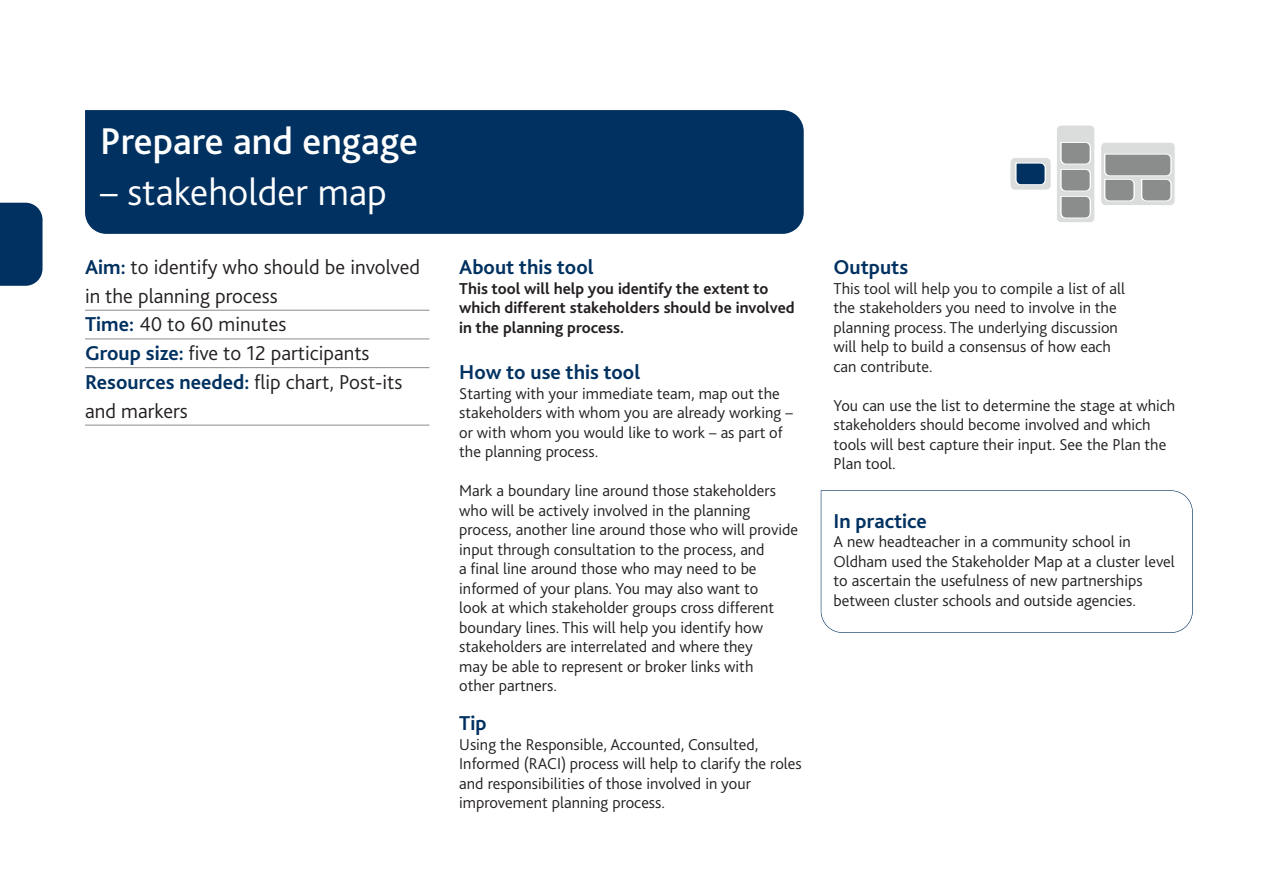
<style>
.page{position:relative;width:1263px;height:893px;background:#fff}
.page>*{position:absolute;margin:0;border:0;box-sizing:border-box;transform-origin:0 0}
.t1{font:500 39px "Bliss 2";color:#fff}
.t2{font:300 39px "Bliss 2";color:#fff}
.t3{font:300 21px/28.8px "Bliss 2";color:#231f20}
.t4{font:700 21px "Bliss 2";color:#003160}
.t5{font:300 16.5px/19.5px "Bliss 2";color:#231f20}
.t6{font:700 16.5px/19.5px "Bliss 2";color:#231f20}
.s1{font-weight:700;color:#003160}
</style>
<div class="page">
<div style="left:0;top:203px;width:43px;height:83px;background:#003160"></div>
<div style="left:85px;top:110px;width:719px;height:124px;background:#003160"></div>
<div style="left:1010px;top:158px;width:41px;height:32px;background:#dbdcdc;border-radius:5px"></div>
<div style="left:1010px;top:158px;width:41px;height:32px;border:1px solid #fff;border-radius:5px"></div>
<svg style="left:1015px;top:162px;width:31px;height:23px"></svg>
<div style="left:1100px;top:142px;width:75px;height:64px;background:#dbdcdc;border-radius:5px"></div>
<div style="left:1100px;top:142px;width:75px;height:64px;border:1px solid #fff;border-radius:5px"></div>
<svg style="left:1104px;top:153px;width:68px;height:49px"></svg>
<div style="left:1056px;top:125px;width:39px;height:98px;background:#dbdcdc;border-radius:5px"></div>
<div style="left:1056px;top:125px;width:39px;height:98px;border:1px solid #fff;border-radius:5px"></div>
<svg style="left:1060px;top:142px;width:31px;height:77px"></svg>
<hr style="left:85px;top:310px;width:344px;height:1px;background:#8b8c8c">
<hr style="left:85px;top:339px;width:344px;height:1px;background:#8b8c8c">
<hr style="left:85px;top:367px;width:344px;height:1px;background:#8b8c8c">
<hr style="left:85px;top:425px;width:344px;height:1px;background:#8b8c8c">
<svg style="left:821px;top:490px;width:372px;height:143px"></svg>
<h1 class="t1" style="left:100px;top:127px;width:319px">Prepare and engage</h1>
<h1 class="t2" style="left:100px;top:178px;width:288px">– stakeholder map</h1>
<p class="t3" style="left:85px;top:255px;width:337px"><span class="s1">Aim:</span> to identify who should be involved in the planning process<br><span class="s1">Time:</span> 40 to 60 minutes<br><span class="s1">Group size:</span> five to 12 participants<br><span class="s1">Resources needed:</span> flip chart, Post-its and markers</p>
<p class="t4" style="left:459px;top:259px;width:136px">About this tool</p>
<p class="t6" style="left:459px;top:280px;width:337px">This tool will help you identify the extent to which different stakeholders should be involved in the planning process.</p>
<p class="t4" style="left:459px;top:364px;width:183px">How to use this tool</p>
<p class="t5" style="left:459px;top:385px;width:335px">Starting with your immediate team, map out the stakeholders with whom you are already working – or with whom you would like to work – as part of the planning process.</p>
<p class="t5" style="left:459px;top:483px;width:340px">Mark a boundary line around those stakeholders who will be actively involved in the planning process, another line around those who will provide input through consultation to the process, and<br>a final line around those who may need to be informed of your plans. You may also want to<br>look at which stakeholder groups cross different boundary lines. This will help you identify how stakeholders are interrelated and where they<br>may be able to represent or broker links with<br>other partners.</p>
<p class="t4" style="left:459px;top:715px;width:29px">Tip</p>
<p class="t5" style="left:459px;top:736px;width:344px">Using the Responsible, Accounted, Consulted, Informed (RACI) process will help to clarify the roles and responsibilities of those involved in your improvement planning process.</p>
<p class="t4" style="left:833px;top:259px;width:76px">Outputs</p>
<p class="t5" style="left:833px;top:280px;width:293px">This tool will help you to compile a list of all the stakeholders you need to involve in the planning process. The underlying discussion will help to build a consensus of how each can contribute.</p>
<p class="t5" style="left:833px;top:397px;width:343px">You can use the list to determine the stage at which stakeholders should become involved and which tools will best capture their input. See the Plan the Plan tool.</p>
<p class="t4" style="left:833px;top:513px;width:95px">In practice</p>
<p class="t5" style="left:833px;top:533px;width:343px">A new headteacher in a community school in Oldham used the Stakeholder Map at a cluster level to ascertain the usefulness of new partnerships between cluster schools and outside agencies.</p>
</div>
